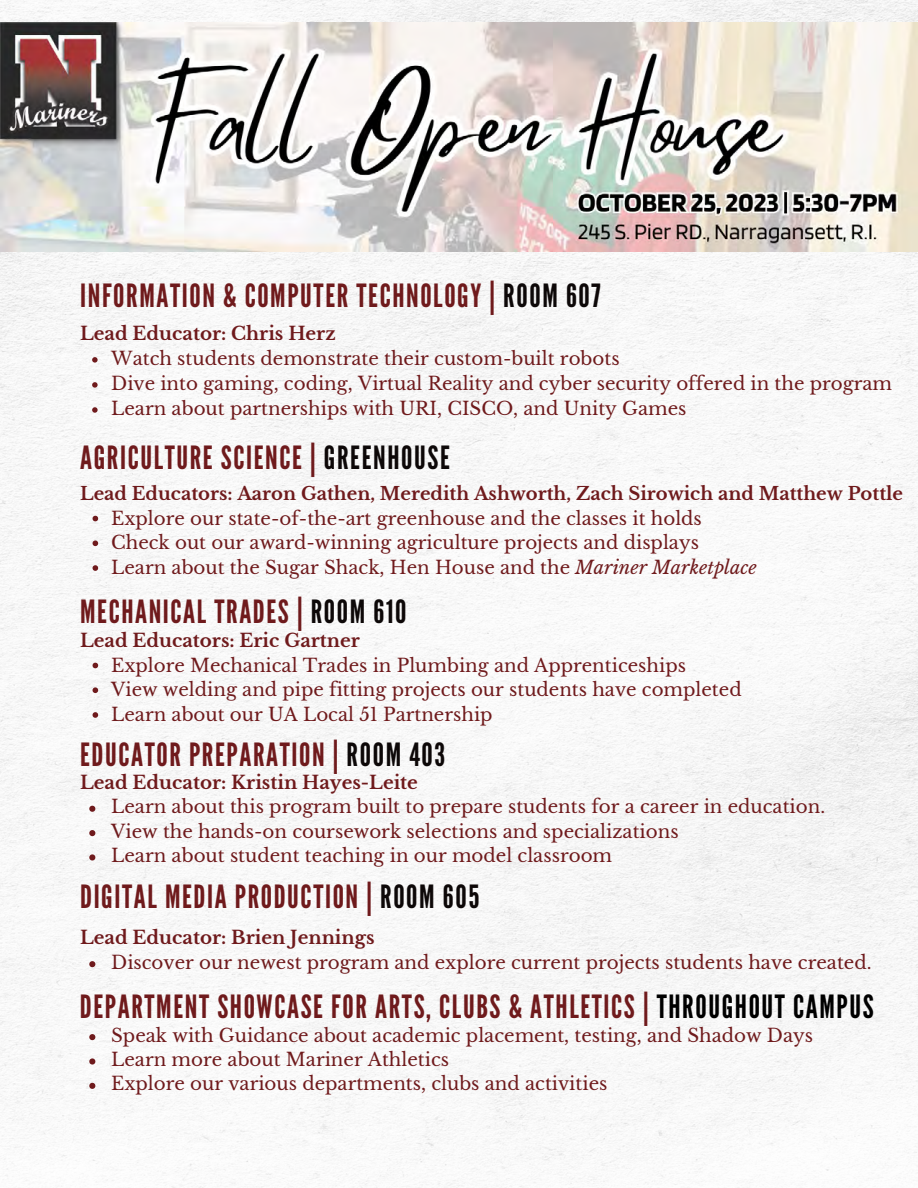
<style>
.page{position:relative;width:918px;height:1188px;background:#fff}
.page>*{position:absolute;margin:0;border:0;box-sizing:border-box;transform-origin:0 0}
.t1{font:31.95px "League Gothic";letter-spacing:.05em;color:#6f1a1c}
.t2{font:18.3px "Libre Baskerville";color:#6f1a1c}
.t3{font:700 18.3px "Libre Baskerville";color:#6f1a1c}
.t4{font:700 18px "Libre Baskerville";color:#6f1a1c}
.s1{color:#0d0808}
.s2{font-style:italic}
.s3{color:#000}
</style>
<div class="page">
<img style="left:0;top:0;width:918px;height:1188px">
<img style="left:0;top:22px;width:918px;height:230px">
<svg style="left:92px;top:357px;width:6px;height:6px"></svg>
<svg style="left:92px;top:382px;width:6px;height:6px"></svg>
<svg style="left:92px;top:407px;width:6px;height:6px"></svg>
<svg style="left:93px;top:516px;width:5px;height:5px"></svg>
<svg style="left:93px;top:540px;width:5px;height:6px"></svg>
<svg style="left:93px;top:565px;width:5px;height:6px"></svg>
<svg style="left:93px;top:663px;width:5px;height:5px"></svg>
<svg style="left:93px;top:687px;width:5px;height:6px"></svg>
<svg style="left:93px;top:712px;width:5px;height:6px"></svg>
<svg style="left:89px;top:806px;width:6px;height:6px"></svg>
<svg style="left:89px;top:830px;width:6px;height:6px"></svg>
<svg style="left:89px;top:854px;width:6px;height:7px"></svg>
<svg style="left:89px;top:1034px;width:6px;height:6px"></svg>
<svg style="left:89px;top:1058px;width:6px;height:7px"></svg>
<svg style="left:89px;top:1083px;width:6px;height:6px"></svg>
<svg style="left:89px;top:961px;width:6px;height:6px"></svg>
<p class="t1" style="left:80px;top:278px;width:522px">INFORMATION &amp; COMPUTER TECHNOLOGY | <span class="s1">ROOM 607</span></p>
<p class="t3" style="left:80px;top:322px;width:257px">Lead Educator: Chris Herz</p>
<p class="t2" style="left:111px;top:347px;width:510px">Watch students demonstrate their custom-built robots</p>
<p class="t2" style="left:111px;top:372px;width:783px">Dive into gaming, coding, Virtual Reality and cyber security offered in the program</p>
<p class="t2" style="left:111px;top:397px;width:577px">Learn about partnerships with URI, CISCO, and Unity Games</p>
<p class="t1" style="left:80px;top:439px;width:371px">AGRICULTURE SCIENCE | <span class="s1">GREENHOUSE</span></p>
<p class="t4" style="left:80px;top:483px;width:824px">Lead Educators: Aaron Gathen, Meredith Ashworth, Zach Sirowich and Matthew Pottle</p>
<p class="t2" style="left:111px;top:507px;width:592px">Explore our state-of-the-art greenhouse and the classes it holds</p>
<p class="t2" style="left:111px;top:532px;width:589px">Check out our award-winning agriculture projects and displays</p>
<p class="t2" style="left:111px;top:556px;width:647px">Learn about the Sugar Shack, Hen House and the <span class="s2">Mariner Marketplace</span></p>
<p class="t1" style="left:80px;top:593px;width:328px">MECHANICAL TRADES | <span class="s1">ROOM 610</span></p>
<p class="t3" style="left:80px;top:629px;width:281px">Lead Educators: Eric Gartner</p>
<p class="t2" style="left:111px;top:654px;width:576px">Explore Mechanical Trades in Plumbing and Apprenticeships</p>
<p class="t2" style="left:111px;top:679px;width:632px">View welding and pipe fitting projects our students have completed</p>
<p class="t2" style="left:111px;top:703px;width:383px">Learn about our UA Local 51 Partnership</p>
<p class="t1" style="left:80px;top:736px;width:367px">EDUCATOR PREPARATION | <span class="s1">ROOM 403</span></p>
<p class="t3" style="left:80px;top:771px;width:339px">Lead Educator: Kristin Hayes-Leite</p>
<p class="t2" style="left:111px;top:796px;width:715px">Learn about this program built to prepare students for a career in education.</p>
<p class="t2" style="left:111px;top:820px;width:569px">View the hands-on coursework selections and specializations</p>
<p class="t2" style="left:111px;top:844px;width:503px">Learn about student teaching in our model classroom</p>
<p class="t1" style="left:80px;top:879px;width:401px">DIGITAL MEDIA PRODUCTION | <span class="s1">ROOM 605</span></p>
<p class="t3" style="left:80px;top:927px;width:296px">Lead Educator: Brien Jennings</p>
<p class="t2" style="left:111px;top:951px;width:762px">Discover our newest program and explore current projects students have created.</p>
<p class="t1" style="left:80px;top:988px;width:795px">DEPARTMENT SHOWCASE FOR ARTS, CLUBS &amp; ATHLETICS | <span class="s3">THROUGHOUT CAMPUS</span></p>
<p class="t2" style="left:111px;top:1024px;width:703px">Speak with Guidance about academic placement, testing, and Shadow Days</p>
<p class="t2" style="left:111px;top:1048px;width:339px">Learn more about Mariner Athletics</p>
<p class="t2" style="left:111px;top:1073px;width:498px">Explore our various departments, clubs and activities</p>
</div>
